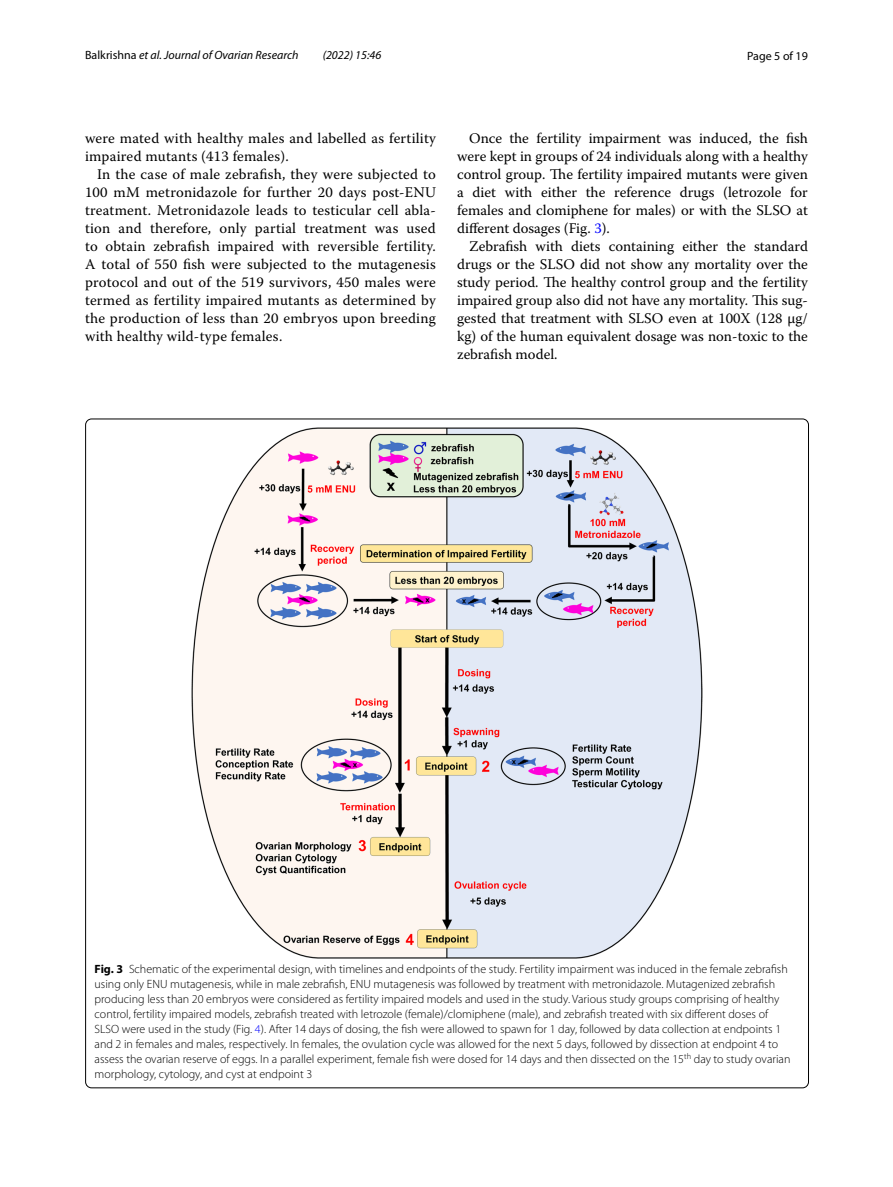
<style>
.page{position:relative;width:893px;height:1187px;background:#fff}
.page>*{position:absolute;margin:0;border:0;box-sizing:border-box;transform-origin:0 0}
.t1{font:14.7px/18px "Warnock Pro";letter-spacing:.01em;color:#000;text-align:justify}
.t2{font:300 12px/15px "Myriad Pro";color:#000}
.t3{font:italic 12px "Myriad Pro";color:#000}
.t4{font:12px "Myriad Pro";color:#000}
.s1{font-style:normal}
.s2{color:#00f}
.s3{font-weight:700}
</style>
<div class="page">
<img style="left:192px;top:428px;width:510px;height:530px">
<p class="t3" style="left:85px;top:48px;width:215px"><span class="s1">Balkrishna</span> et al. Journal of Ovarian Research</p>
<p class="t3" style="left:323px;top:48px;width:60px">(2022) 15:46</p>
<p class="t4" style="left:747px;top:48px;width:62px">Page 5 of 19</p>
<p class="t1" style="left:85px;top:128px;width:352px">were mated with healthy males and labelled as fertility impaired mutants (413 females).</p>
<p class="t1" style="left:85px;top:164px;width:352px;text-indent:12px">In the case of male zebrafish, they were subjected to 100 mM metronidazole for further 20 days post-ENU treatment. Metronidazole leads to testicular cell abla&shy;tion and therefore, only partial treatment was used to obtain zebrafish impaired with reversible fertility.<br>A total of 550 fish were subjected to the mutagenesis protocol and out of the 519 survivors, 450 males were termed as fertility impaired mutants as determined by the production of less than 20 embryos upon breeding with healthy wild-type females.</p>
<p class="t1" style="left:457px;top:128px;width:352px;text-indent:12px">Once the fertility impairment was induced, the fish were kept in groups of 24 individuals along with a healthy control group. The fertility impaired mutants were given a diet with either the reference drugs (letrozole for females and clomiphene for males) or with the SLSO at different dosages (Fig. <span class="s2">3</span>).</p>
<p class="t1" style="left:457px;top:236px;width:352px;text-indent:12px">Zebrafish with diets containing either the standard drugs or the SLSO did not show any mortality over the study period. The healthy control group and the fertility impaired group also did not have any mortality. This sug&shy;gested that treatment with SLSO even at 100X (128 µg/ kg) of the human equivalent dosage was non-toxic to the zebrafish model.</p>
<p class="t2" style="left:95px;top:961px;width:697px"><span class="s3">Fig. 3</span> Schematic of the experimental design, with timelines and endpoints of the study. Fertility impairment was induced in the female zebrafish using only ENU mutagenesis, while in male zebrafish, ENU mutagenesis was followed by treatment with metronidazole. Mutagenized zebrafish producing less than 20 embryos were considered as fertility impaired models and used in the study. Various study groups comprising of healthy control, fertility impaired models, zebrafish treated with letrozole (female)/clomiphene (male), and zebrafish treated with six different doses of SLSO were used in the study (Fig. <span class="s2">4</span>). After 14 days of dosing, the fish were allowed to spawn for 1 day, followed by data collection at endpoints 1 and 2 in females and males, respectively. In females, the ovulation cycle was allowed for the next 5 days, followed by dissection at endpoint 4 to assess the ovarian reserve of eggs. In a parallel experiment, female fish were dosed for 14 days and then dissected on the 15<sup>th</sup> day to study ovarian morphology, cytology, and cyst at endpoint 3</p>
</div>
